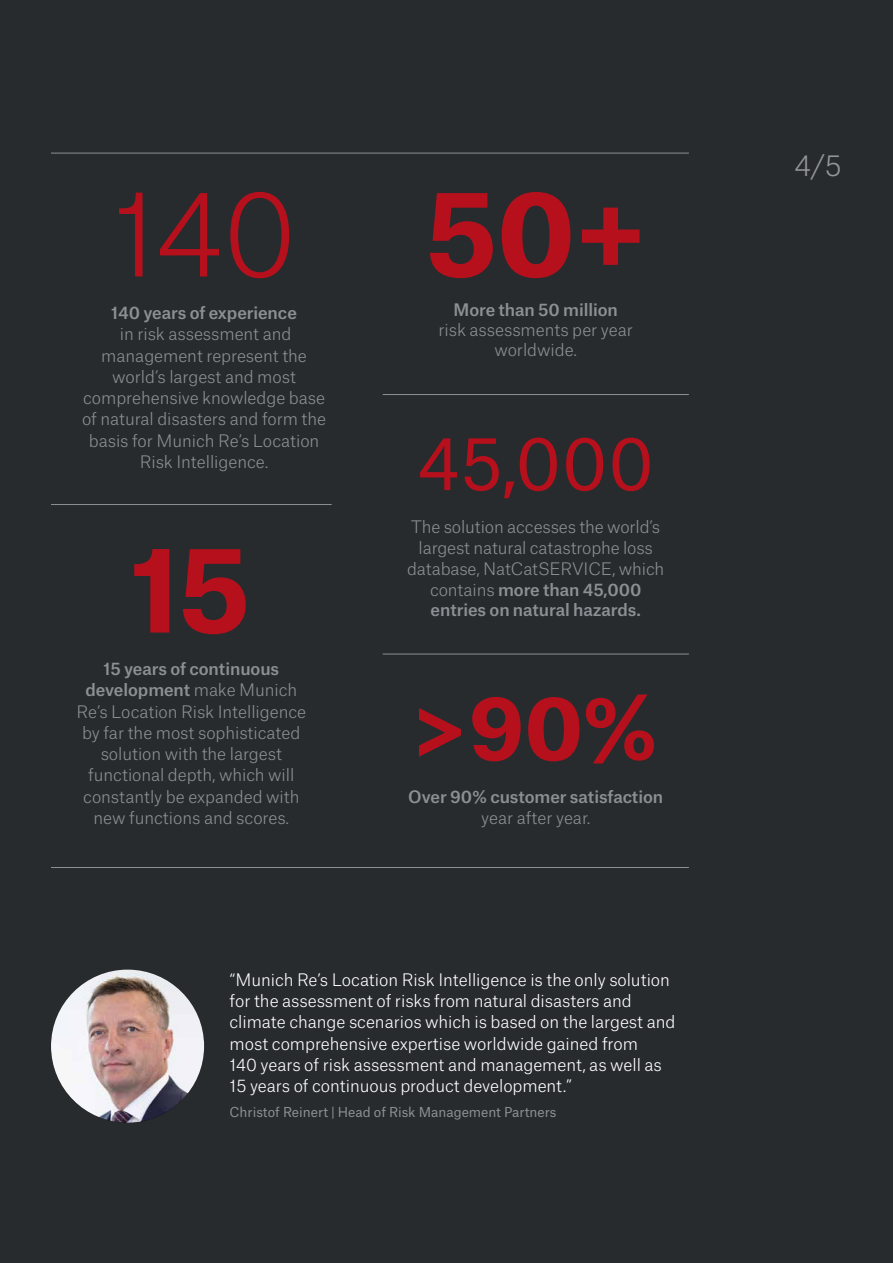
<style>
.page{position:relative;width:893px;height:1263px;background:#272b2e}
.page>*{position:absolute;margin:0;border:0;box-sizing:border-box;transform-origin:0 0}
.t1{font:700 112.5px "Munich Re";color:#b6101d}
.t2{font:300 112.5px "Munich Re";color:#b6101d}
.t3{font:700 84px "Munich Re";color:#b6101d}
.t4{font:69.75px "Munich Re";color:#b6101d}
.t5{font:300 27.75px "Munich Re";color:#939596}
.t6{font:300 16.5px/21.3px "Munich Re";letter-spacing:-.005em;color:#8c9094;text-align:center}
.t7{font:300 16.5px/21.3px "Munich Re";letter-spacing:-.005em;color:#fff}
.t8{font:500 16.5px "Munich Re";letter-spacing:-.005em;color:#8c9094}
.t9{font:13.2px "Munich Re";color:#8c9094}
.s1{font-weight:500}
</style>
<div class="page">
<hr style="left:51px;top:153px;width:638px;height:1px;background:#8c9094">
<hr style="left:51px;top:867px;width:638px;height:1px;background:#8c9094">
<hr style="left:51px;top:504px;width:281px;height:1px;background:#8c9094">
<hr style="left:383px;top:654px;width:306px;height:1px;background:#8c9094">
<hr style="left:383px;top:394px;width:306px;height:1px;background:#8c9094">
<img style="left:51px;top:969px;width:153px;height:154px;border-radius:77px">
<h1 class="t2" style="left:111px;top:146px;width:187px">140</h1>
<p class="t8" style="left:111px;top:299px;width:187px">140 years of experience</p>
<p class="t6" style="left:82px;top:322px;width:246px">in risk assessment and management represent the world’s largest and most comprehensive knowledge base of natural disasters and form the basis for Munich Re’s Location<br>Risk Intelligence.</p>
<h1 class="t1" style="left:132px;top:497px;width:121px">15</h1>
<p class="t6" style="left:77px;top:657px;width:231px"><span class="s1">15 years of continuous development</span> make Munich<br>Re’s Location Risk Intelligence by far the most sophisticated solution with the largest functional depth, which will constantly be expanded with new functions and scores.</p>
<h1 class="t1" style="left:425px;top:141px;width:223px">50+</h1>
<p class="t8" style="left:454px;top:296px;width:166px">More than 50 million</p>
<p class="t6" style="left:438px;top:318px;width:196px;line-height:19.8px">risk assessments per year worldwide.</p>
<h3 class="t4" style="left:417px;top:407px;width:239px">45,000</h3>
<p class="t6" style="left:407px;top:514px;width:259px;line-height:20.9px">The solution accesses the world’s largest natural catastrophe loss database, NatCatSERVICE, which contains <span class="s1">more than 45,000 entries on natural hazards.</span></p>
<h2 class="t3" style="left:413px;top:659px;width:247px">&gt;90%</h2>
<p class="t8" style="left:408px;top:783px;width:256px">Over 90% customer satisfaction</p>
<p class="t6" style="left:481px;top:805px;width:111px">year after year.</p>
<p class="t7" style="left:230px;top:967px;width:447px">“Munich Re’s Location Risk Intelligence is the only solution for the assessment of risks from natural disasters and climate change scenarios which is based on the largest and most comprehensive expertise worldwide gained from<br>140 years of risk assessment and management, as well as 15 years of continuous product development.”</p>
<p class="t9" style="left:230px;top:1101px;width:328px">Christof Reinert | Head of Risk Management Partners</p>
<h3 class="t5" style="left:794px;top:143px;width:49px">4/5</h3>
</div>
